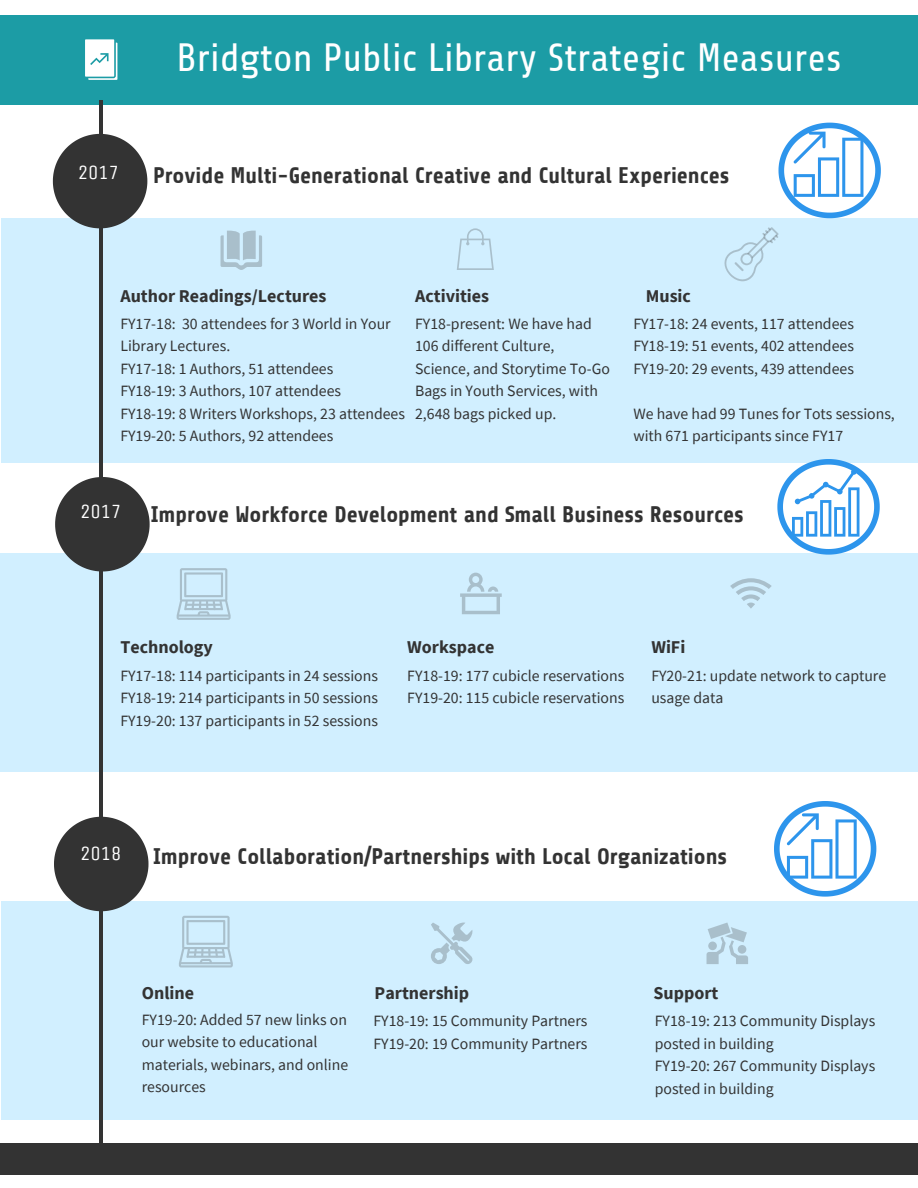
<style>
.page{position:relative;width:918px;height:1188px;background:#fff}
.page>*{position:absolute;margin:0;border:0;box-sizing:border-box;transform-origin:0 0}
.t1{font:39.3px "Share";color:#fff}
.t2{font:700 22.5px "Share";color:#333}
.t3{font:20.25px "Unica One";color:#fff}
.t4{font:700 18px "Source Sans Pro";color:#333}
.t5{font:15.75px/22.5px "Source Sans Pro";color:#333}
</style>
<div class="page">
<div style="left:1px;top:901px;width:917px;height:218px;background:#d1efff"></div>
<div style="left:1px;top:218px;width:917px;height:244px;background:#d1efff"></div>
<div style="left:0;top:554px;width:918px;height:218px;background:#d1efff"></div>
<div style="left:0;top:15px;width:918px;height:90px;background:#1c9ca5"></div>
<hr style="left:99px;top:100px;width:3px;height:1047px;background:#333">
<svg style="left:53px;top:134px;width:94px;height:94px"></svg>
<svg style="left:177px;top:568px;width:54px;height:52px"></svg>
<svg style="left:179px;top:916px;width:54px;height:52px"></svg>
<svg style="left:55px;top:477px;width:95px;height:95px"></svg>
<svg style="left:724px;top:227px;width:54px;height:54px"></svg>
<svg style="left:54px;top:817px;width:94px;height:94px"></svg>
<div style="left:0;top:1143px;width:918px;height:31px;background:#333"></div>
<svg style="left:85px;top:39px;width:32px;height:41px"></svg>
<svg style="left:460px;top:573px;width:42px;height:41px"></svg>
<svg style="left:431px;top:922px;width:41px;height:42px"></svg>
<svg style="left:457px;top:228px;width:37px;height:42px"></svg>
<svg style="left:730px;top:578px;width:42px;height:31px"></svg>
<svg style="left:221px;top:231px;width:41px;height:39px"></svg>
<svg style="left:707px;top:922px;width:41px;height:42px"></svg>
<svg style="left:778px;top:123px;width:103px;height:95px"></svg>
<svg style="left:774px;top:801px;width:102px;height:96px"></svg>
<svg style="left:777px;top:459px;width:103px;height:96px"></svg>
<p class="t3" style="left:78px;top:160px;width:43px">2017</p>
<h1 class="t1" style="left:177px;top:37px;width:666px">Bridgton Public Library Strategic Measures</h1>
<h2 class="t2" style="left:153px;top:163px;width:578px">Provide Multi-Generational Creative and Cultural Experiences</h2>
<p class="t4" style="left:120px;top:283px;width:208px">Author Readings/Lectures</p>
<p class="t5" style="left:120px;top:312px;width:286px">FY17-18: 30 attendees for 3 World in Your Library Lectures.<br>FY17-18: 1 Authors, 51 attendees<br>FY18-19: 3 Authors, 107 attendees<br>FY18-19: 8 Writers Workshops, 23 attendees FY19-20: 5 Authors, 92 attendees</p>
<p class="t4" style="left:415px;top:283px;width:76px">Activities</p>
<p class="t5" style="left:415px;top:312px;width:196px">FY18-present: We have had<br>106 different Culture,<br>Science, and Storytime To-Go<br>Bags in Youth Services, with<br>2,648 bags picked up.</p>
<p class="t4" style="left:646px;top:283px;width:47px">Music</p>
<p class="t5" style="left:633px;top:312px;width:222px;text-align:justify">FY17-18: 24 events, 117 attendees FY18-19: 51 events, 402 attendees FY19-20: 29 events, 439 attendees</p>
<p class="t5" style="left:633px;top:402px;width:263px">We have had 99 Tunes for Tots sessions, with 671 participants since FY17</p>
<p class="t3" style="left:80px;top:499px;width:43px">2017</p>
<h2 class="t2" style="left:151px;top:502px;width:595px">Improve Workforce Development and Small Business Resources</h2>
<p class="t4" style="left:120px;top:634px;width:94px">Technology</p>
<p class="t5" style="left:120px;top:664px;width:259px;text-align:justify">FY17-18: 114 participants in 24 sessions FY18-19: 214 participants in 50 sessions FY19-20: 137 participants in 52 sessions</p>
<p class="t4" style="left:407px;top:634px;width:89px">Workspace</p>
<p class="t5" style="left:407px;top:664px;width:219px">FY18-19: 177 cubicle reservations<br>FY19-20: 115 cubicle reservations</p>
<p class="t4" style="left:651px;top:634px;width:36px">WiFi</p>
<p class="t5" style="left:651px;top:664px;width:236px">FY20-21: update network to capture usage data</p>
<p class="t3" style="left:80px;top:841px;width:43px">2018</p>
<h2 class="t2" style="left:153px;top:844px;width:576px">Improve Collaboration/Partnerships with Local Organizations</h2>
<p class="t4" style="left:142px;top:981px;width:54px">Online</p>
<p class="t5" style="left:142px;top:1008px;width:208px">FY19-20: Added 57 new links on our website to educational materials, webinars, and online resources</p>
<p class="t4" style="left:375px;top:981px;width:96px">Partnership</p>
<p class="t5" style="left:374px;top:1009px;width:216px">FY18-19: 15 Community Partners<br>FY19-20: 19 Community Partners</p>
<p class="t4" style="left:654px;top:981px;width:66px">Support</p>
<p class="t5" style="left:655px;top:1009px;width:222px">FY18-19: 213 Community Displays posted in building<br>FY19-20: 267 Community Displays posted in building</p>
</div>
